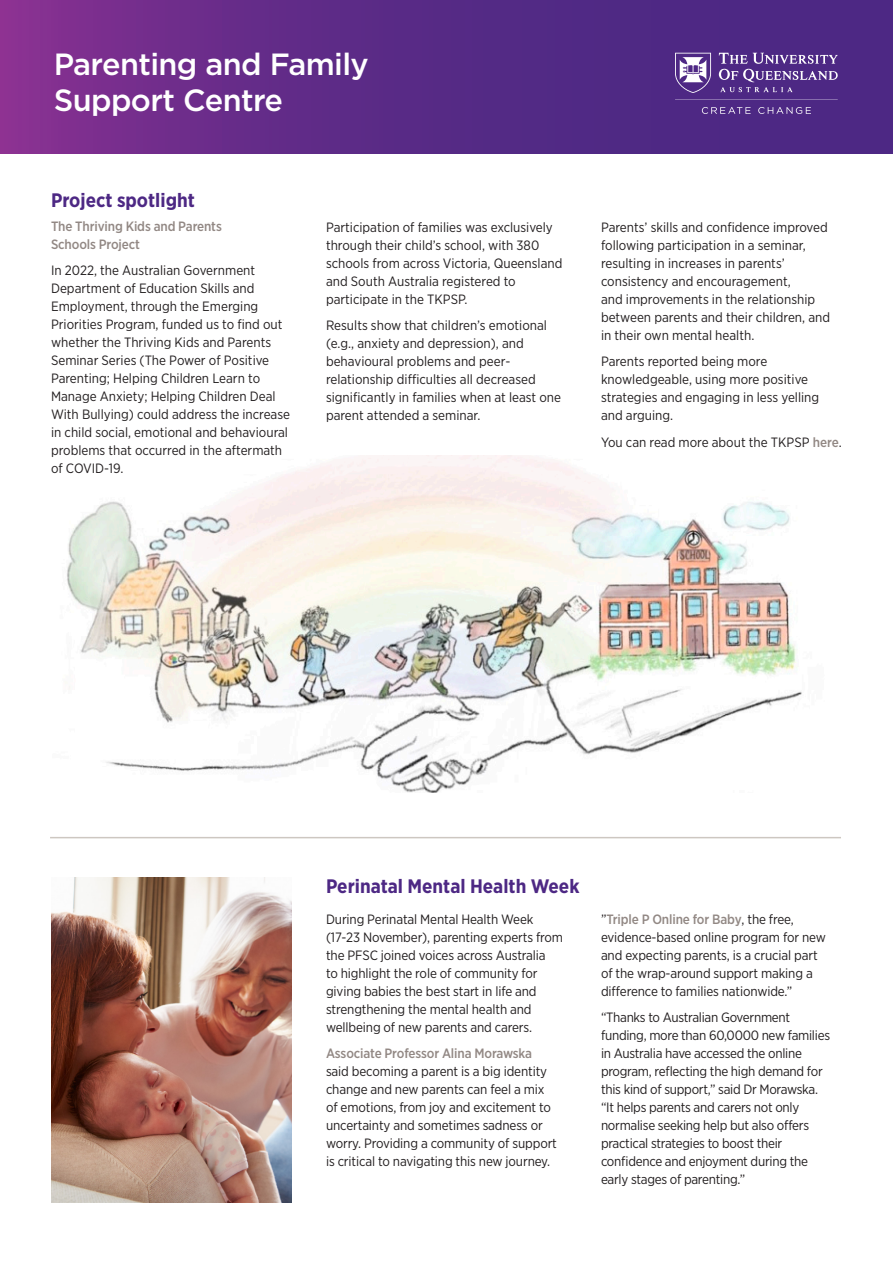
<style>
.page{position:relative;width:893px;height:1263px;background:#fff}
.page>*{position:absolute;margin:0;border:0;box-sizing:border-box;transform-origin:0 0}
.t1{font:500 30.6px/35.7px "Gotham";letter-spacing:-.02em;color:#fff}
.Subhead{font:700 19.5px "Gotham Narrow";color:#4d2884}
.body{font:13.5px/18px "Gotham Narrow";letter-spacing:-.01em;color:#231f20}
.body-2{font:500 13.5px/18px "Gotham Narrow";letter-spacing:-.01em;color:#928884}
.s1{font-weight:500;color:#928884}
</style>
<div class="page">
<img style="left:67px;top:456px;width:735px;height:336px">
<hr style="left:50px;top:837px;width:791px;height:1px;background:#cdc7c1">
<img style="left:51px;top:877px;width:241px;height:326px">
<svg style="left:0;top:0;width:893px;height:154px;background:#5e2a87"></svg>
<svg style="left:675px;top:53px;width:163px;height:61px;background:#694997"></svg>
<h1 class="t1" style="left:54px;top:46px;width:317px">Parenting and Family<br>Support Centre</h1>
<p class="Subhead" style="left:51px;top:187px;width:145px">Project spotlight</p>
<p class="body-2" style="left:51px;top:217px;width:172px">The Thriving Kids and Parents<br>Schools Project</p>
<p class="body" style="left:51px;top:261px;width:241px">In 2022, the Australian Government Department of Education Skills and Employment, through the Emerging Priorities Program, funded us to find out whether the Thriving Kids and Parents Seminar Series (The Power of Positive Parenting; Helping Children Learn to Manage Anxiety; Helping Children Deal With Bullying) could address the increase in child social, emotional and behavioural problems that occurred in the aftermath of COVID-19.</p>
<p class="body" style="left:326px;top:217px;width:238px">Participation of families was exclusively through their child’s school, with 380 schools from across Victoria, Queensland and South Australia registered to participate in the TKPSP.</p>
<p class="body" style="left:326px;top:316px;width:237px">Results show that children’s emotional (e.g., anxiety and depression), and behavioural problems and peer&shy;relationship difficulties all decreased significantly in families when at least one parent attended a seminar.</p>
<p class="body" style="left:601px;top:217px;width:231px">Parents’ skills and confidence improved following participation in a seminar, resulting in increases in parents’ consistency and encouragement,<br>and improvements in the relationship between parents and their children, and in their own mental health.</p>
<p class="body" style="left:601px;top:352px;width:220px">Parents reported being more knowledgeable, using more positive strategies and engaging in less yelling and arguing.</p>
<p class="body" style="left:601px;top:432px;width:242px">You can read more about the TKPSP <span class="s1">here</span>.</p>
<p class="Subhead" style="left:326px;top:874px;width:255px">Perinatal Mental Health Week</p>
<p class="body" style="left:326px;top:910px;width:239px">During Perinatal Mental Health Week (17-23 November), parenting experts from the PFSC joined voices across Australia<br>to highlight the role of community for giving babies the best start in life and strengthening the mental health and wellbeing of new parents and carers.</p>
<p class="body" style="left:326px;top:1044px;width:232px"><span class="s1">Associate Professor Alina Morawska </span>said becoming a parent is a big identity change and new parents can feel a mix of emotions, from joy and excitement to uncertainty and sometimes sadness or worry. Providing a community of support is critical to navigating this new journey.</p>
<p class="body" style="left:601px;top:910px;width:226px">”<span class="s1">Triple P Online for Baby</span>, the free, evidence-based online program for new and expecting parents, is a crucial part of the wrap-around support making a difference to families nationwide.”</p>
<p class="body" style="left:601px;top:1008px;width:231px">“Thanks to Australian Government funding, more than 60,0000 new families in Australia have accessed the online program, reflecting the high demand for this kind of support,” said Dr Morawska. “It helps parents and carers not only normalise seeking help but also offers practical strategies to boost their confidence and enjoyment during the early stages of parenting.”</p>
</div>
